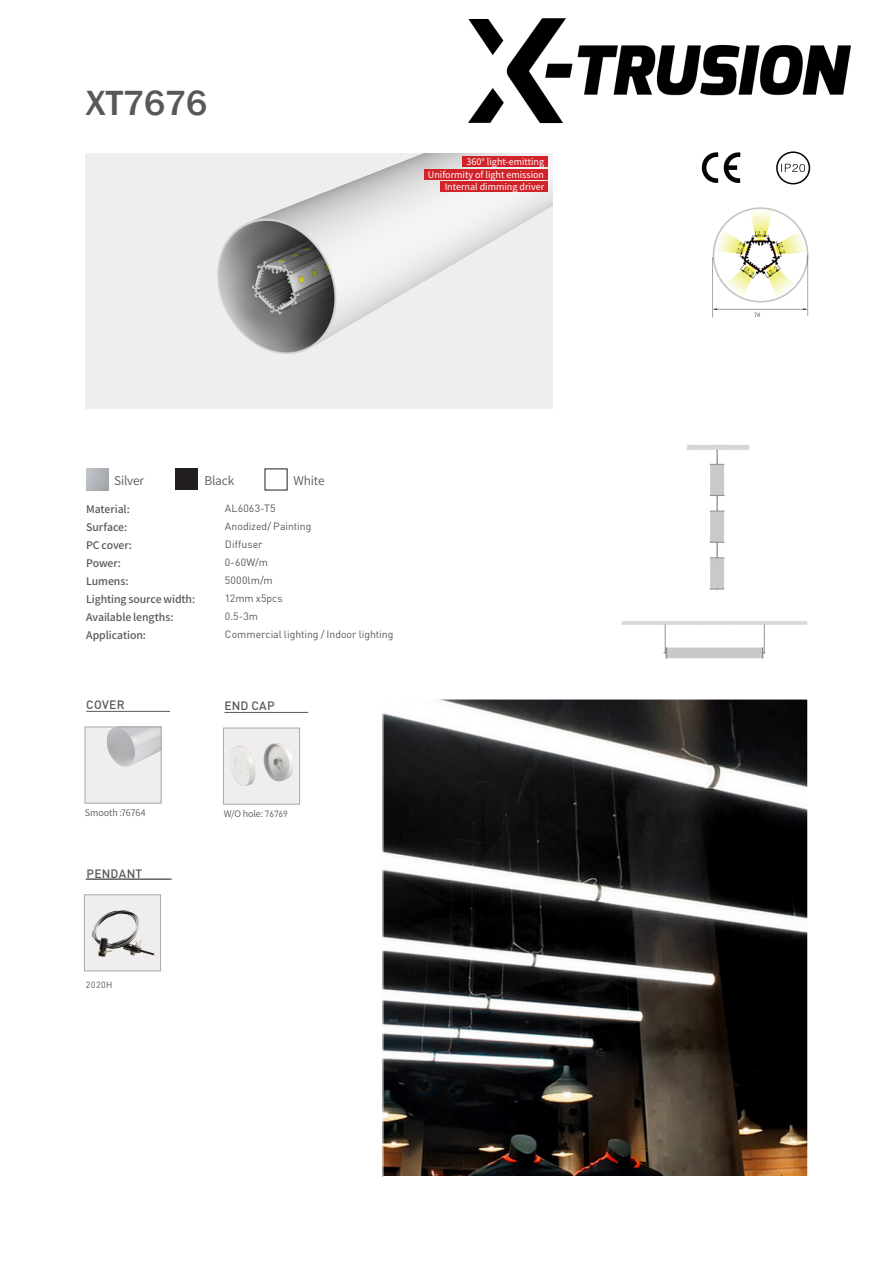
<style>
.page{position:relative;width:893px;height:1263px;background:#fff}
.page>*{position:absolute;margin:0;border:0;box-sizing:border-box;transform-origin:0 0}
.t1{font:500 36px "Franklin Gothic";color:#57585a}
.中文正文{font:500 12px "DIN Pro";letter-spacing:.02em;color:#57585a}
.中文正文-2{font:12px "Source Han Sans CN";letter-spacing:-.015em;color:#57585a}
.中文正文-3{font:500 10.5px "Source Han Sans CN";letter-spacing:-.01em;color:#57585a}
.中文正文-4{font:10.5px "DIN Pro";color:#57585a}
.英文正文{font:10.5px "DIN Pro";letter-spacing:.015em;color:#57585a}
.t2{font:9px "Source Han Sans CN";color:#fff}
.中文正文-5{font:9px "Source Han Sans CN";color:#57585a}
.中文正文-6{font:9px "DIN Pro";letter-spacing:.04em;color:#57585a}
.s1{font-family:"DIN Pro"}
</style>
<div class="page">
<div style="left:84px;top:895px;width:77px;height:76px;background:#f0edee"></div>
<img style="left:91px;top:910px;width:64px;height:47px">
<div style="left:84px;top:894px;width:77px;height:77px;border:1px solid #a8a9ad"></div>
<div style="left:85px;top:153px;width:468px;height:255px;background:#f0edee"></div>
<img style="left:217px;top:153px;width:336px;height:201px">
<hr style="left:86px;top:879px;width:86px;height:1px;background:#57585a">
<hr style="left:224px;top:712px;width:84px;height:1px;background:#57585a">
<hr style="left:86px;top:711px;width:84px;height:1px;background:#57585a">
<img style="left:86px;top:469px;width:22px;height:21px">
<div style="left:175px;top:469px;width:23px;height:21px;background:#231f20"></div>
<div style="left:85px;top:727px;width:76px;height:76px;background:#f0edee"></div>
<img style="left:107px;top:729px;width:52px;height:38px">
<div style="left:85px;top:727px;width:76px;height:76px;border:1px solid #a8a9ad"></div>
<div style="left:223px;top:728px;width:77px;height:76px;background:#f0edee"></div>
<img style="left:230px;top:743px;width:63px;height:43px">
<div style="left:223px;top:728px;width:77px;height:76px;border:1px solid #a8a9ad"></div>
<img style="left:712px;top:207px;width:97px;height:111px">
<img style="left:687px;top:444px;width:63px;height:146px">
<img style="left:621px;top:621px;width:186px;height:38px">
<div style="left:424px;top:169px;width:123px;height:11px;background:#d1232a"></div>
<div style="left:462px;top:156px;width:85px;height:11px;background:#d1232a"></div>
<div style="left:440px;top:181px;width:107px;height:11px;background:#d1232a"></div>
<img style="left:385px;top:701px;width:421px;height:474px">
<svg style="left:724px;top:152px;width:16px;height:31px"></svg>
<svg style="left:701px;top:152px;width:17px;height:31px"></svg>
<svg style="left:776px;top:151px;width:34px;height:33px"></svg>
<img style="left:468px;top:18px;width:383px;height:106px">
<h1 class="t1" style="left:86px;top:82px;width:123px">XT7676</h1>
<p class="t2" style="left:467px;top:156px;width:79px">360° light-emitting</p>
<p class="t2" style="left:445px;top:182px;width:101px">Internal dimming driver</p>
<p class="t2" style="left:428px;top:169px;width:118px">Uniformity of light emission</p>
<p class="中文正文-2" style="left:114px;top:474px;width:31px">Silver</p>
<p class="中文正文-2" style="left:204px;top:474px;width:31px">Black</p>
<p class="中文正文-2" style="left:294px;top:474px;width:33px">White</p>
<p class="英文正文" style="left:225px;top:500px;width:52px">AL6063-T5</p>
<p class="中文正文-4" style="left:225px;top:518px;width:88px">Anodized/ Painting</p>
<p class="中文正文-4" style="left:225px;top:536px;width:39px">Diffuser</p>
<p class="中文正文-4" style="left:225px;top:554px;width:44px">0-60W/m</p>
<p class="中文正文-4" style="left:225px;top:572px;width:49px">5000lm/m</p>
<p class="中文正文-4" style="left:225px;top:590px;width:59px">12mm x5pcs</p>
<p class="英文正文" style="left:225px;top:608px;width:35px">0.5-3m</p>
<p class="中文正文-4" style="left:225px;top:626px;width:170px">Commercial lighting / Indoor lighting</p>
<p class="中文正文-3" style="left:86px;top:503px;width:45px">Material:</p>
<p class="中文正文-3" style="left:86px;top:521px;width:43px">Surface:</p>
<p class="中文正文-3" style="left:86px;top:539px;width:47px">PC cover:</p>
<p class="中文正文-3" style="left:86px;top:557px;width:36px">Power:</p>
<p class="中文正文-3" style="left:86px;top:575px;width:44px">Lumens:</p>
<p class="中文正文-3" style="left:86px;top:593px;width:110px">Lighting source width:</p>
<p class="中文正文-3" style="left:86px;top:611px;width:89px">Available lengths:</p>
<p class="中文正文-3" style="left:86px;top:629px;width:61px">Application:</p>
<p class="中文正文" style="left:86px;top:695px;width:40px">COVER</p>
<p class="中文正文" style="left:224px;top:696px;width:52px">END CAP</p>
<p class="中文正文-5" style="left:85px;top:808px;width:63px">Smooth :76764</p>
<p class="中文正文-5" style="left:224px;top:809px;width:66px">W/O hole: <span class="s1">76769</span></p>
<p class="中文正文" style="left:87px;top:863px;width:57px">PENDANT</p>
<p class="中文正文-6" style="left:86px;top:978px;width:28px">2020H</p>
</div>
